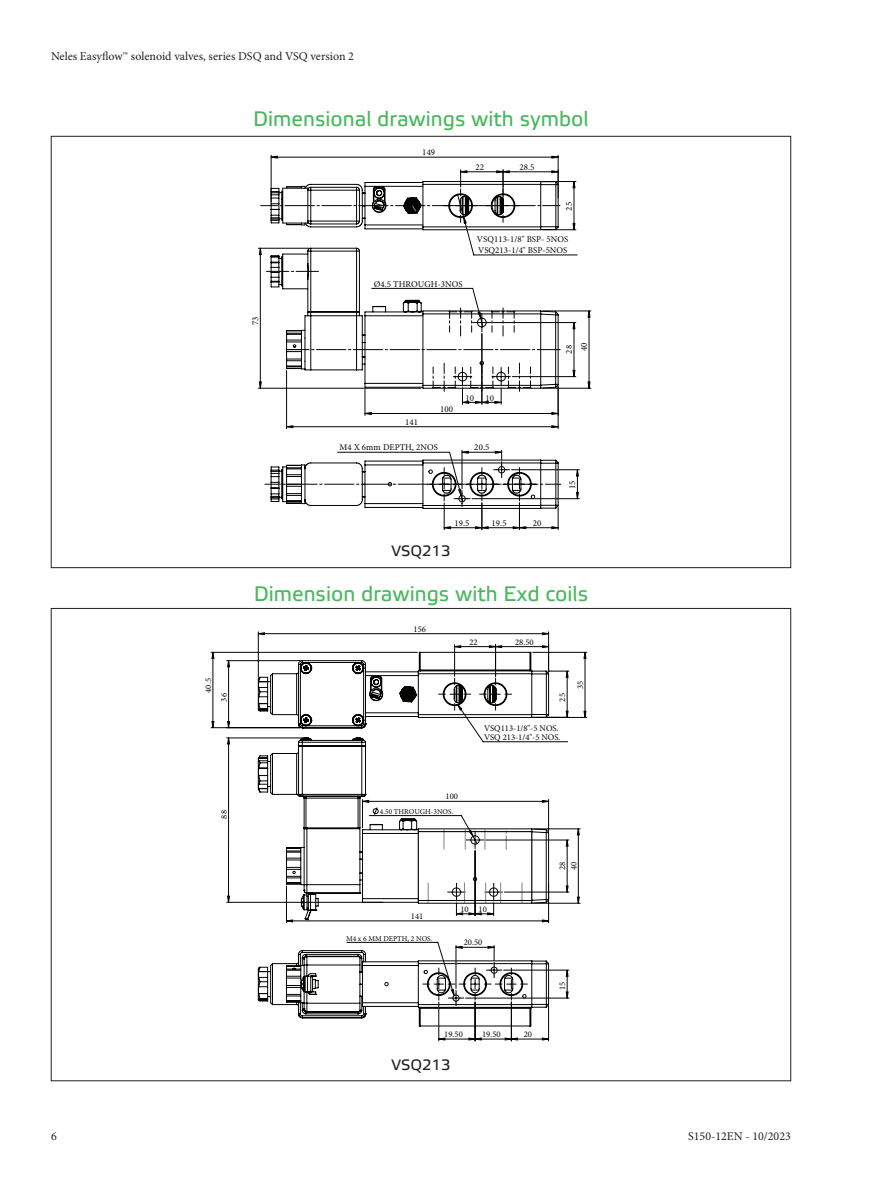
<style>
.page{position:relative;width:893px;height:1191px;background:#fff}
.page>*{position:absolute;margin:0;border:0;box-sizing:border-box;transform-origin:0 0}
.t1{font:21px "Etelka Text Pro";color:#48b85c}
.t2{font:15px "Etelka Text Pro";color:#231f20}
.t3{font:13.65px "Etelka Text Pro";color:#040503}
.t4{font:12px "Minion Pro";color:#231f20}
.t5{font:8.85px/15px "Minion Pro";letter-spacing:.005em;color:#040503;text-align:center}
.t6{font:8.7px/8.4px "Minion Pro";color:#040503}
.t7{font:7.5px "Minion Pro";color:#040503}
</style>
<div class="page">
<hr style="left:258px;top:388px;width:163px;height:1px;background:#040503">
<hr style="left:258px;top:248px;width:51px;height:1px;background:#040503">
<hr style="left:543px;top:388px;width:48px;height:1px;background:#040503">
<hr style="left:543px;top:311px;width:48px;height:1px;background:#040503">
<hr style="left:589px;top:311px;width:1px;height:77px;background:#040503">
<hr style="left:472px;top:498px;width:107px;height:1px;background:#040503">
<hr style="left:511px;top:469px;width:68px;height:1px;background:#040503">
<svg style="left:576px;top:469px;width:3px;height:30px"></svg>
<svg style="left:270px;top:469px;width:291px;height:60px"></svg>
<svg style="left:260px;top:169px;width:300px;height:327px"></svg>
<svg style="left:271px;top:155px;width:306px;height:260px"></svg>
<svg style="left:258px;top:633px;width:291px;height:1px"></svg>
<svg style="left:212px;top:652px;width:374px;height:251px"></svg>
<svg style="left:286px;top:645px;width:282px;height:395px"></svg>
<svg style="left:258px;top:652px;width:291px;height:374px"></svg>
<h3 class="t4" style="left:51px;top:48px;width:305px">Neles Easyflow™ solenoid valves, series DSQ and VSQ version 2</h3>
<h1 class="t1" style="left:253px;top:107px;width:337px">Dimensional drawings with symbol</h1>
<p class="t5" style="left:248px;top:325px;width:10px;rotate:-90deg">73</p>
<p class="t5" style="left:422px;top:145px;width:15px">149</p>
<p class="t5" style="left:374px;top:276px;width:91px">Ø4.5 THROUGH-3NOS</p>
<p class="t5" style="left:476px;top:160px;width:10px">22</p>
<p class="t5" style="left:519px;top:160px;width:17px">28.5</p>
<p class="t5" style="left:562px;top:210px;width:10px;rotate:-90deg">25</p>
<p class="t5" style="left:477px;top:234px;width:93px;line-height:10.6px;text-align:left">VSQ113-1/8" BSP- 5NOS<br>VSQ213-1/4" BSP-5NOS</p>
<p class="t5" style="left:562px;top:354px;width:13px;rotate:-90deg">28<br>40</p>
<p class="t5" style="left:405px;top:414px;width:15px">141</p>
<p class="t5" style="left:440px;top:401px;width:15px">100</p>
<p class="t5" style="left:340px;top:440px;width:100px">M4 X 6mm DEPTH, 2NOS</p>
<p class="t5" style="left:465px;top:390px;width:10px">10</p>
<p class="t5" style="left:485px;top:390px;width:10px">10</p>
<p class="t5" style="left:474px;top:440px;width:17px">20.5</p>
<p class="t5" style="left:455px;top:515px;width:17px">19.5</p>
<p class="t5" style="left:492px;top:515px;width:17px">19.5</p>
<p class="t5" style="left:533px;top:515px;width:10px">20</p>
<h3 class="t3" style="left:404px;top:539px;width:55px">VSQ213</h3>
<h2 class="t2" style="left:392px;top:543px;width:60px">VSQ213</h2>
<p class="t5" style="left:565px;top:489px;width:10px;rotate:-90deg">15</p>
<h1 class="t1" style="left:254px;top:583px;width:336px">Dimension drawings with Exd coils</h1>
<p class="t6" style="left:414px;top:625px;width:14px">156</p>
<p class="t6" style="left:469px;top:638px;width:10px">22</p>
<p class="t6" style="left:515px;top:638px;width:20px">28.50</p>
<p class="t6" style="left:204px;top:693px;width:16px;rotate:-90deg">40.5</p>
<p class="t6" style="left:220px;top:701px;width:10px;rotate:-90deg">36</p>
<p class="t6" style="left:558px;top:701px;width:10px;rotate:-90deg">25</p>
<p class="t6" style="left:484px;top:724px;width:78px">VSQ113-1/8"-5 NOS.<br>VSQ 213-1/4"-5 NOS.</p>
<p class="t6" style="left:576px;top:689px;width:10px;rotate:-90deg">35</p>
<p class="t6" style="left:220px;top:818px;width:10px;rotate:-90deg">88</p>
<p class="t6" style="left:446px;top:792px;width:14px">100</p>
<p class="t7" style="left:380px;top:806px;width:75px">4.50 THROUGH-3NOS.</p>
<p class="t6" style="left:411px;top:912px;width:14px">141</p>
<p class="t7" style="left:346px;top:933px;width:88px">M4 x 6 MM DEPTH, 2 NOS.</p>
<p class="t6" style="left:460px;top:905px;width:28px">10 10</p>
<p class="t6" style="left:464px;top:938px;width:20px">20.50</p>
<p class="t6" style="left:444px;top:1030px;width:20px">19.50</p>
<p class="t6" style="left:482px;top:1030px;width:20px">19.50</p>
<p class="t6" style="left:524px;top:1030px;width:10px">20</p>
<h2 class="t2" style="left:392px;top:1056px;width:60px">VSQ213</h2>
<p class="t6" style="left:557px;top:870px;width:10px;line-height:11.1px;rotate:-90deg">28<br>40</p>
<p class="t6" style="left:558px;top:990px;width:10px;rotate:-90deg">15</p>
<h3 class="t4" style="left:51px;top:1128px;width:7px">6</h3>
<h3 class="t4" style="left:688px;top:1128px;width:104px">S150-12EN - 10/2023</h3>
</div>
